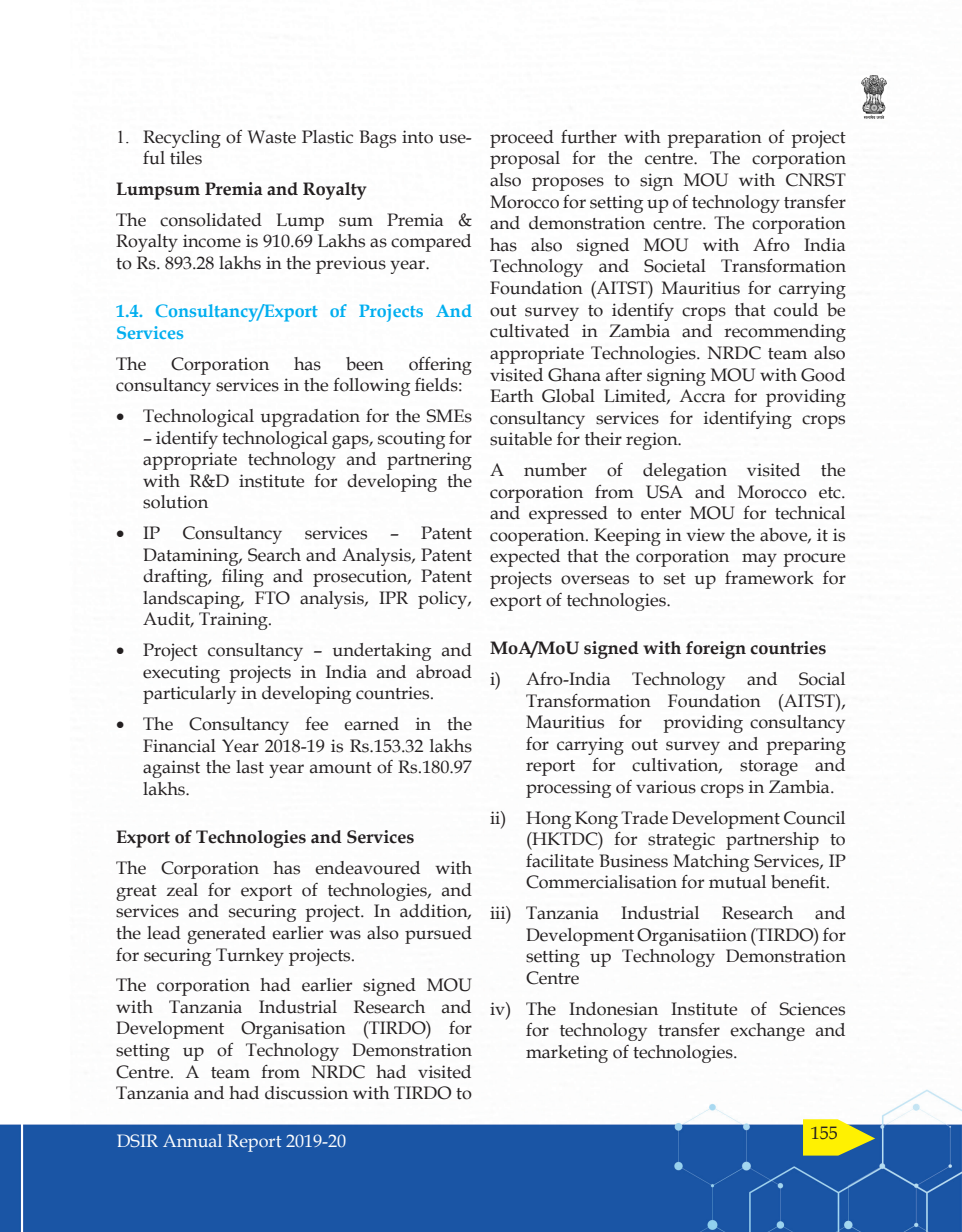
<style>
.page{position:relative;width:962px;height:1232px;background:#fff}
.page>*{position:absolute;margin:0;border:0;box-sizing:border-box;transform-origin:0 0}
.t1{font:18px/21.6px "Book Antiqua";color:#231f20;text-align:justify}
.t2{font:700 18px "Book Antiqua";color:#231f20}
.t3{font:700 18px/21.6px "Book Antiqua";color:#00aeef}
.t4{font:18px "Book Antiqua";color:#fff}
.s1{font-family:"Times New Roman"}
</style>
<div class="page">
<img style="left:23px;top:75px;width:938px;height:1156px">
<div style="left:0;top:1124px;width:20px;height:107px;background:#1a55a5"></div>
<svg style="left:802px;top:1119px;width:72px;height:36px;background:#d4d431"></svg>
<img style="left:861px;top:76px;width:25px;height:42px">
<p class="t1" style="left:143px;top:126px;width:330px;text-indent:-27px"><span class="s1">1.</span> Recycling of Waste Plastic Bags into use&shy;ful tiles</p>
<p class="t2" style="left:116px;top:178px;width:252px">Lumpsum Premia and Royalty</p>
<p class="t1" style="left:116px;top:209px;width:357px">The consolidated Lump sum Premia &amp; Royalty income is 910.69 Lakhs as compared to Rs. 893.28 lakhs in the previous year.</p>
<p class="t3" style="left:116px;top:301px;width:357px">1.4. Consultancy/Export of Projects And services</p>
<p class="t1" style="left:116px;top:353px;width:32px">The</p>
<p class="t1" style="left:171px;top:353px;width:99px">Corporation</p>
<p class="t1" style="left:294px;top:353px;width:29px">has</p>
<p class="t1" style="left:346px;top:353px;width:39px">been</p>
<p class="t1" style="left:116px;top:353px;width:357px;text-indent:292px">offering consultancy services in the following fields:</p>
<p class="t1" style="left:116px;top:405px;width:357px">• Technological upgradation for the SMEs</p>
<p class="t1" style="left:143px;top:427px;width:330px">– identify technological gaps, scouting for appropriate technology and partnering with R&amp;D institute for developing the solution</p>
<p class="t1" style="left:143px;top:522px;width:330px;text-indent:-27px">• IP Consultancy services – Patent Datamining, Search and Analysis, Patent drafting, filing and prosecution, Patent landscaping, FTO analysis, IPR policy, Audit, Training.</p>
<p class="t1" style="left:143px;top:639px;width:330px;text-indent:-27px">• Project consultancy – undertaking and executing projects in India and abroad particularly in developing countries.</p>
<p class="t1" style="left:143px;top:713px;width:330px;text-indent:-27px">• The Consultancy fee earned in the Financial Year 2018-19 is Rs.153.32 lakhs against the last year amount of Rs.180.97 lakhs.</p>
<p class="t2" style="left:116px;top:826px;width:299px">Export of Technologies and Services</p>
<p class="t1" style="left:116px;top:857px;width:357px">The Corporation has endeavoured with great zeal for export of technologies, and services and securing project. In addition, the lead generated earlier was also pursued for securing Turnkey projects.</p>
<p class="t1" style="left:116px;top:974px;width:357px">The corporation had earlier signed MOU with Tanzania Industrial Research and Development Organisation (TIRDO) for setting up of Technology Demonstration Centre. A team from NRDC had visited Tanzania and had discussion with TIRDO to</p>
<p class="t4" style="left:117px;top:1129px;width:231px">DSIR Annual Report 2019-20</p>
<p class="t1" style="left:490px;top:126px;width:357px">proceed further with preparation of project proposal for the centre. The corporation also proposes to sign MOU with CNRST Morocco for setting up of technology transfer and demonstration centre. The corporation has also signed MOU with Afro India Technology and Societal Transformation Foundation (AITST) Mauritius for carrying out survey to identify crops that could be cultivated in Zambia and recommending appropriate Technologies. NRDC team also visited Ghana after signing MOU with Good Earth Global Limited, Accra for providing consultancy services for identifying crops suitable for their region.</p>
<p class="t1" style="left:490px;top:459px;width:357px">A number of delegation visited the corporation from USA and Morocco etc. and expressed to enter MOU for technical cooperation. Keeping in view the above, it is expected that the corporation may procure projects overseas to set up framework for export of technologies.</p>
<p class="t2" style="left:490px;top:637px;width:338px">MoA/MoU signed with foreign countries</p>
<p class="t1" style="left:526px;top:668px;width:321px;text-indent:-36px">i) Afro-India Technology and Social Transformation Foundation (AITST), Mauritius for providing consultancy for carrying out survey and preparing report for cultivation, storage and processing of various crops in Zambia.</p>
<p class="t1" style="left:526px;top:807px;width:321px;text-indent:-36px">ii) Hong Kong Trade Development Council (HKTDC) for strategic partnership to facilitate Business Matching Services, IP Commercialisation for mutual benefit.</p>
<p class="t1" style="left:526px;top:902px;width:321px;text-indent:-36px">iii) Tanzania Industrial Research and Development Organisatiion (TIRDO) for setting up Technology Demonstration Centre</p>
<p class="t1" style="left:526px;top:997px;width:321px;text-indent:-36px">iv) The Indonesian Institute of Sciences for technology transfer exchange and marketing of technologies.</p>
<p class="t1" style="left:810px;top:1122px;width:28px">155</p>
</div>
